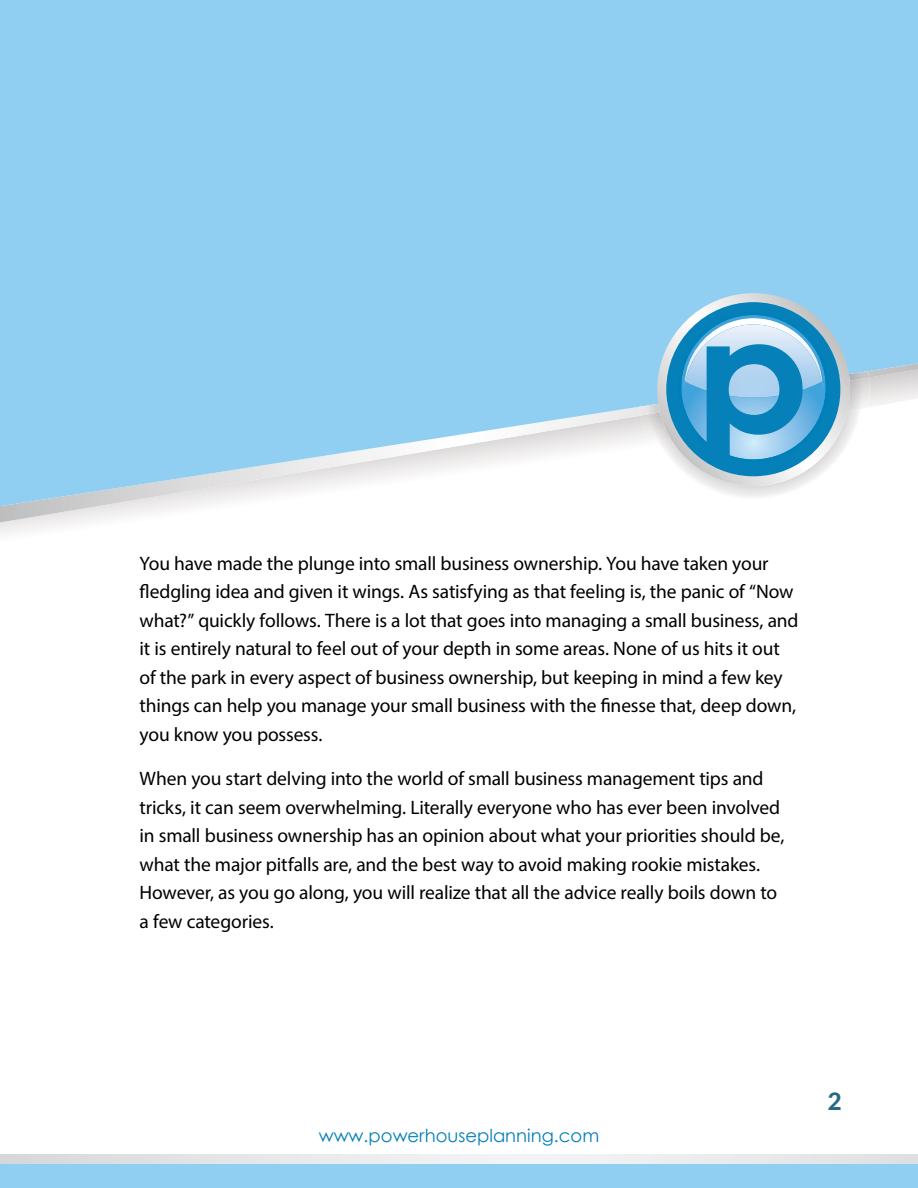
<style>
.page{position:relative;width:918px;height:1188px;background:#fff}
.page>*{position:absolute;margin:0;border:0;box-sizing:border-box;transform-origin:0 0}
.t1{font:800 24px "Lato";color:#286887}
.t2{font:19.5px/28.5px "Myriad Pro";letter-spacing:-.01em;color:#000}
.t3{font:18px "Century Gothic";color:#0580b8}
</style>
<div class="page">
<svg style="left:0;top:507px;width:186px;height:16px"></svg>
<svg style="left:0;top:0;width:918px;height:507px;background:#99d2f2"></svg>
<img style="left:641px;top:378px;width:229px;height:70px">
<img style="left:639px;top:371px;width:230px;height:45px">
<div style="left:0;top:1154px;width:918px;height:34px;background:linear-gradient(to right,#e2e3e4,#edeeef)"></div>
<div style="left:0;top:1164px;width:918px;height:24px;background:#90cff2"></div>
<svg style="left:654px;top:293px;width:214px;height:213px"></svg>
<img style="left:685px;top:382px;width:137px;height:16px">
<img style="left:685px;top:318px;width:137px;height:64px">
<p class="t2" style="left:140px;top:549px;width:661px">You have made the plunge into small business ownership. You have taken your fledgling idea and given it wings. As satisfying as that feeling is, the panic of “Now what?” quickly follows. There is a lot that goes into managing a small business, and it is entirely natural to feel out of your depth in some areas. None of us hits it out of the park in every aspect of business ownership, but keeping in mind a few key things can help you manage your small business with the finesse that, deep down, you know you possess.</p>
<p class="t2" style="left:140px;top:764px;width:646px">When you start delving into the world of small business management tips and tricks, it can seem overwhelming. Literally everyone who has ever been involved in small business ownership has an opinion about what your priorities should be, what the major pitfalls are, and the best way to avoid making rookie mistakes.<br>However, as you go along, you will realize that all the advice really boils down to a few categories.</p>
<p class="t3" style="left:319px;top:1123px;width:282px">www.powerhouseplanning.com</p>
<p class="t1" style="left:828px;top:1084px;width:15px">2</p>
</div>
